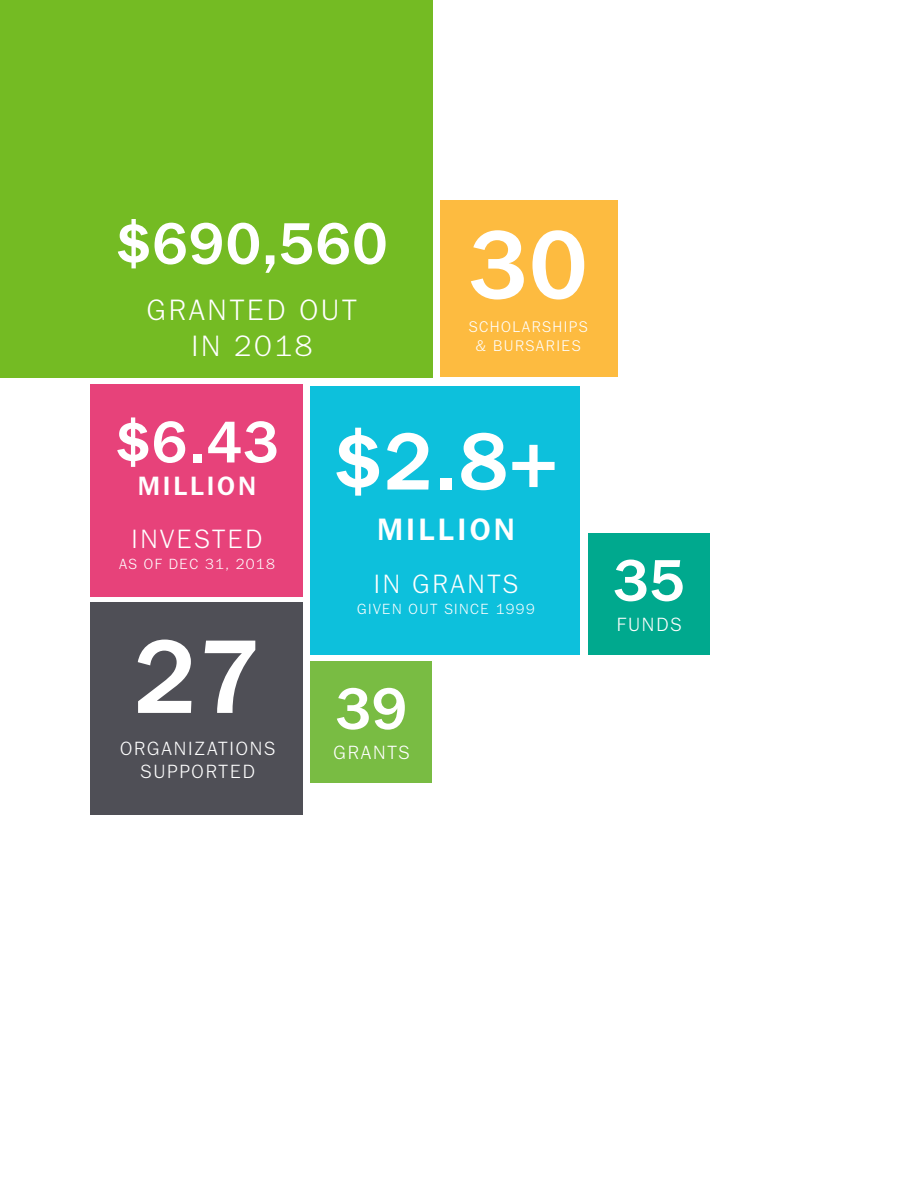
<style>
.page{position:relative;width:918px;height:1188px;background:#fff}
.page>*{position:absolute;margin:0;border:0;box-sizing:border-box;transform-origin:0 0}
.t1{font:700 106.5px "Tee Franklin";color:#fff}
.t2{font:700 99.3px "Tee Franklin";color:#fff}
.t3{font:700 82.5px "Tee Franklin";color:#fff}
.t4{font:700 60px "Tee Franklin";letter-spacing:.01em;color:#fff}
.t5{font:700 31.5px "Tee Franklin";letter-spacing:.105em;color:#fff}
.t6{font:30px/36px "Tee Franklin";letter-spacing:.095em;color:#fff;text-align:center}
.t7{font:27px "Tee Franklin";letter-spacing:.095em;color:#fff}
.t8{font:700 27px "Tee Franklin";letter-spacing:.105em;color:#fff}
.t9{font:19.5px/23.4px "Tee Franklin";letter-spacing:.095em;color:#fff;text-align:center}
.t10{font:15.75px/18.9px "Tee Franklin";letter-spacing:.095em;color:#fff;text-align:center}
.t11{font:15px "Tee Franklin";letter-spacing:.095em;color:#fff}
</style>
<div class="page">
<div style="left:91px;top:385px;width:212px;height:212px;background:#e7427a"></div>
<div style="left:91px;top:603px;width:212px;height:212px;background:#4f4f56"></div>
<div style="left:0;top:0;width:432px;height:377px;background:#74bb23"></div>
<div style="left:311px;top:386px;width:269px;height:269px;background:#0dc0dc"></div>
<div style="left:311px;top:661px;width:121px;height:122px;background:#79bc43"></div>
<div style="left:588px;top:533px;width:122px;height:122px;background:#00a98e"></div>
<div style="left:440px;top:200px;width:178px;height:177px;background:#fdbb40"></div>
<h3 class="t4" style="left:116px;top:208px;width:274px">$690,560</h3>
<h3 class="t6" style="left:147px;top:292px;width:212px">GRANTED OUT<br>IN 2018</h3>
<h2 class="t2" style="left:468px;top:206px;width:122px">30</h2>
<p class="t10" style="left:469px;top:317px;width:120px">SCHOLARSHIPS &amp; BURSARIES</p>
<h3 class="t4" style="left:115px;top:407px;width:165px">$6.43</h3>
<h3 class="t8" style="left:138px;top:470px;width:120px">MILLION</h3>
<h3 class="t7" style="left:132px;top:523px;width:132px">INVESTED</h3>
<p class="t11" style="left:119px;top:555px;width:157px">AS OF DEC 31, 2018</p>
<h1 class="t1" style="left:133px;top:614px;width:130px">27</h1>
<p class="t9" style="left:120px;top:737px;width:156px">ORGANIZATIONS<br>SUPPORTED</p>
<h3 class="t3" style="left:333px;top:413px;width:227px">$2.8+</h3>
<h3 class="t5" style="left:377px;top:511px;width:139px">MILLION</h3>
<h3 class="t7" style="left:374px;top:568px;width:146px">IN GRANTS</h3>
<p class="t11" style="left:357px;top:600px;width:179px">GIVEN OUT SINCE 1999</p>
<h3 class="t4" style="left:335px;top:673px;width:74px">39</h3>
<p class="t9" style="left:333px;top:741px;width:78px">GRANTS</p>
<h3 class="t4" style="left:613px;top:545px;width:74px">35</h3>
<p class="t9" style="left:617px;top:613px;width:66px">FUNDS</p>
</div>
